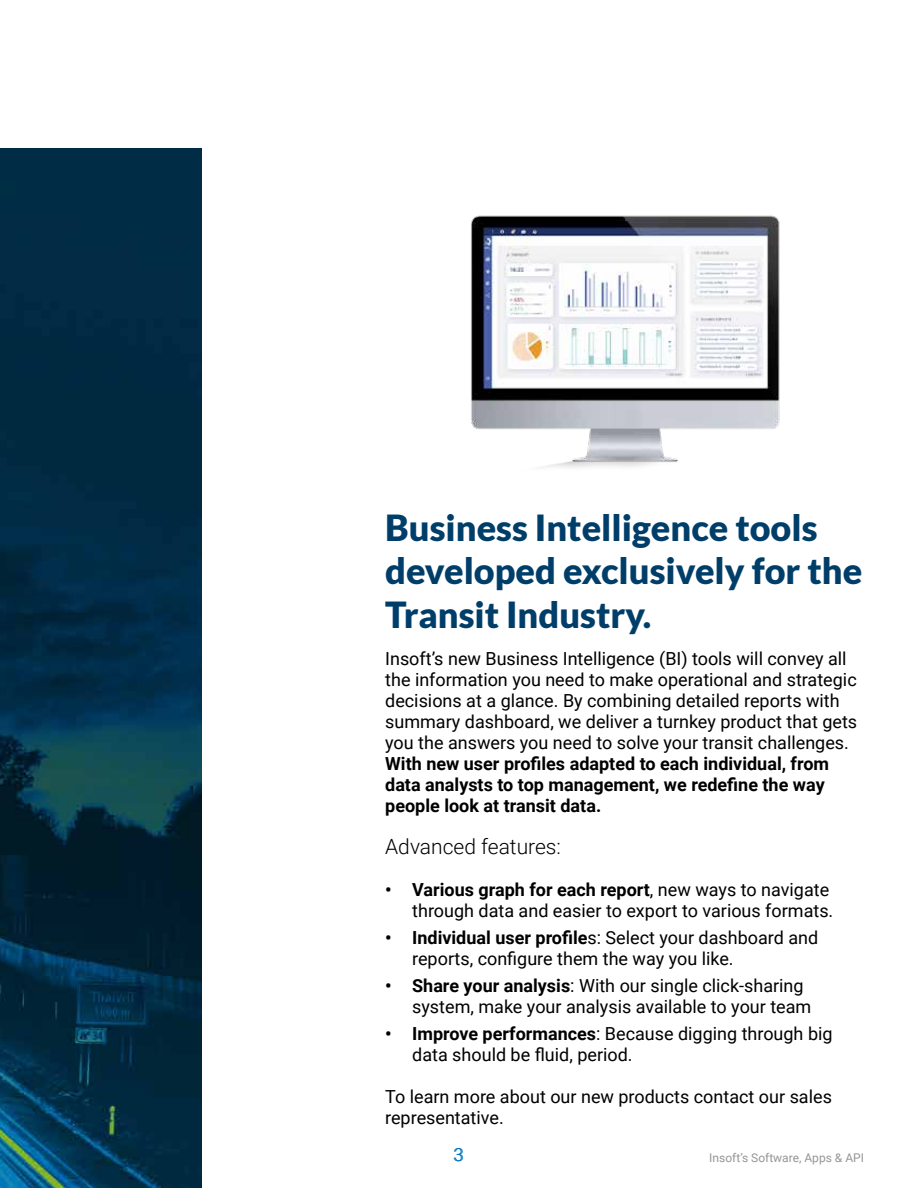
<style>
.page{position:relative;width:918px;height:1188px;background:#fff}
.page>*{position:absolute;margin:0;border:0;box-sizing:border-box;transform-origin:0 0}
.t1{font:900 36px/43.2px "Lato";color:#003e6a}
.t2{font:300 21px "Roboto";color:#000}
.t3{font:18px/21px "Roboto";color:#000}
.t4{font:700 18px/21px "Roboto";color:#000}
.t5{font:300 18px "Roboto";color:#0073bc}
.t6{font:12px "Roboto";color:#939598}
.s1{font-weight:700}
</style>
<div class="page">
<img style="left:0;top:148px;width:202px;height:1040px">
<img style="left:471px;top:215px;width:309px;height:253px">
<h1 class="t1" style="left:385px;top:506px;width:479px">Business Intelligence tools developed exclusively for the<br>Transit Industry.</h1>
<p class="t3" style="left:385px;top:647px;width:474px">Insoft’s new Business Intelligence (BI) tools will convey all the information you need to make operational and strategic decisions at a glance. By combining detailed reports with summary dashboard, we deliver a turnkey product that gets you the answers you need to solve your transit challenges.</p>
<p class="t4" style="left:385px;top:752px;width:445px">With new user profiles adapted to each individual, from data analysts to top management, we redefine the way people look at transit data.</p>
<p class="t2" style="left:385px;top:832px;width:177px">Advanced features:</p>
<p class="t3" style="left:385px;top:878px;width:450px;text-align:right"><span class="s1">• Various graph for each report</span>, new ways to navigate through data and easier to export to various formats.</p>
<p class="t3" style="left:412px;top:926px;width:408px;text-indent:-27px"><span class="s1">• Individual user profile</span>s: Select your dashboard and reports, configure them the way you like.</p>
<p class="t3" style="left:412px;top:974px;width:401px;text-indent:-27px"><span class="s1">• Share your analysis</span>: With our single click-sharing system, make your analysis available to your team</p>
<p class="t3" style="left:412px;top:1022px;width:422px;line-height:21.6px;text-indent:-27px"><span class="s1">• Improve performances</span>: Because digging through big data should be fluid, period.</p>
<p class="t3" style="left:385px;top:1086px;width:448px">To learn more about our new products contact our sales representative.</p>
<p class="t5" style="left:453px;top:1142px;width:11px">3</p>
<p class="t6" style="left:709px;top:1149px;width:156px">Insoft’s Software, Apps &amp; API</p>
</div>
